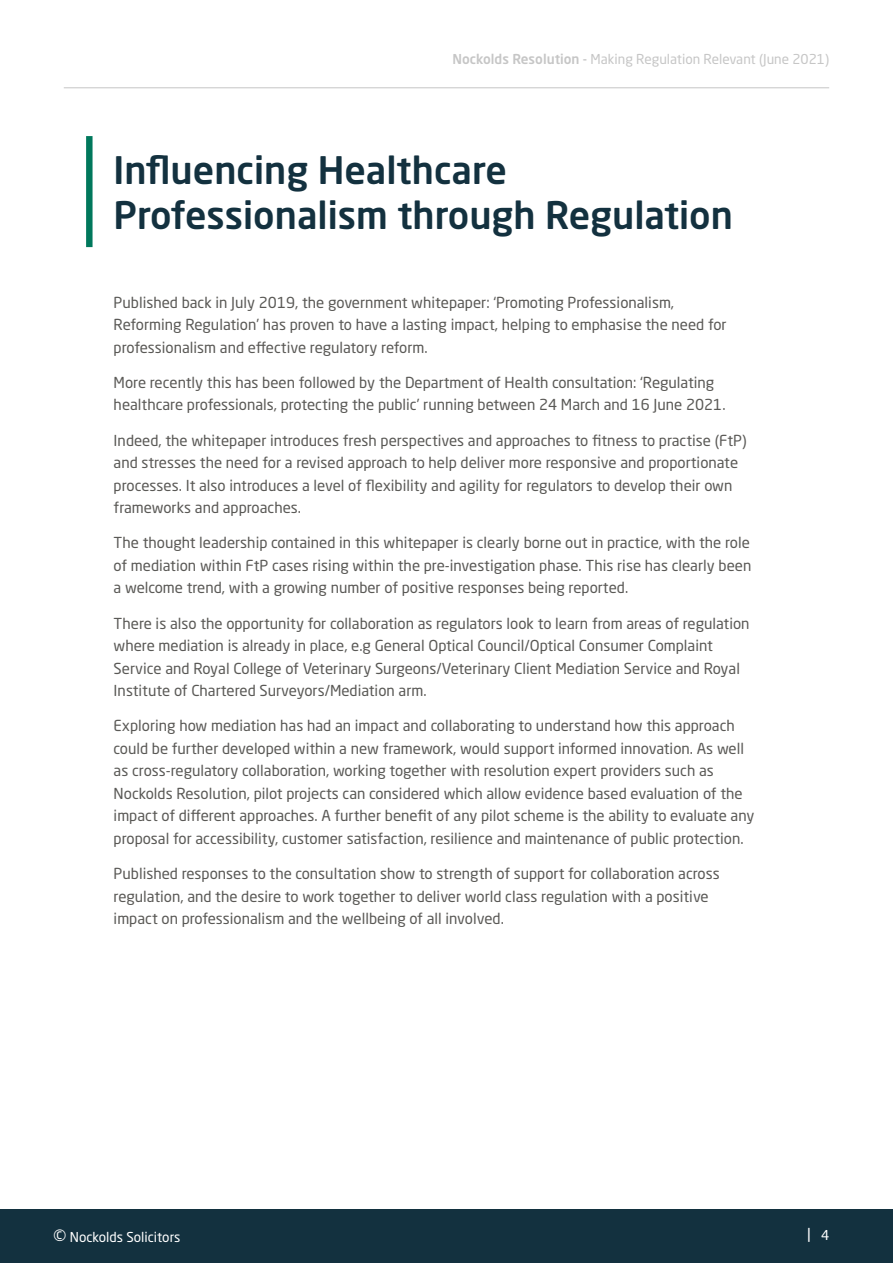
<style>
.page{position:relative;width:893px;height:1263px;background:#fff}
.page>*{position:absolute;margin:0;border:0;box-sizing:border-box;transform-origin:0 0}
.t1{font:500 37.5px/45px "Neo Sans Std";color:#13313f}
.t2{font:15px/22.5px "Neo Sans Std";color:#5a5956}
.t3{font:15px "Neo Sans Std";color:#fff}
.t4{font:13.5px "Neo Sans Std";color:#c6c6c6}
.t5{font:13.5px "Neo Sans Std";color:#fff}
.s1{font-weight:500}
.s2{font-size:18px}
</style>
<div class="page">
<div style="left:0;top:1209px;width:893px;height:54px;background:#13313f"></div>
<hr style="left:64px;top:87px;width:765px;height:1px;background:#c6c6c6">
<div style="left:86px;top:136px;width:7px;height:111px;background:#00785c"></div>
<p class="t4" style="left:453px;top:51px;width:378px"><span class="s1">Nockolds Resolution -</span> Making Regulation Relevant (June 2021)</p>
<h1 class="t1" style="left:114px;top:147px;width:621px">Influencing Healthcare<br>Professionalism through Regulation</h1>
<p class="t2" style="left:114px;top:291px;width:615px">Published back in July 2019, the government whitepaper: ‘Promoting Professionalism,<br>Reforming Regulation’ has proven to have a lasting impact, helping to emphasise the need for professionalism and effective regulatory reform.</p>
<p class="t2" style="left:114px;top:371px;width:613px">More recently this has been followed by the Department of Health consultation: ‘Regulating healthcare professionals, protecting the public’ running between 24 March and 16 June 2021.</p>
<p class="t2" style="left:114px;top:429px;width:635px">Indeed, the whitepaper introduces fresh perspectives and approaches to fitness to practise (FtP) and stresses the need for a revised approach to help deliver more responsive and proportionate processes. It also introduces a level of flexibility and agility for regulators to develop their own frameworks and approaches.</p>
<p class="t2" style="left:114px;top:531px;width:639px;text-align:justify">The thought leadership contained in this whitepaper is clearly borne out in practice, with the role of mediation within FtP cases rising within the pre-investigation phase. This rise has clearly been a welcome trend, with a growing number of positive responses being reported.</p>
<p class="t2" style="left:114px;top:612px;width:637px">There is also the opportunity for collaboration as regulators look to learn from areas of regulation where mediation is already in place, e.g General Optical Council/Optical Consumer Complaint Service and Royal College of Veterinary Surgeons/Veterinary Client Mediation Service and Royal Institute of Chartered Surveyors/Mediation arm.</p>
<p class="t2" style="left:114px;top:714px;width:642px">Exploring how mediation has had an impact and collaborating to understand how this approach could be further developed within a new framework, would support informed innovation. As well as cross-regulatory collaboration, working together with resolution expert providers such as Nockolds Resolution, pilot projects can considered which allow evidence based evaluation of the impact of different approaches. A further benefit of any pilot scheme is the ability to evaluate any proposal for accessibility, customer satisfaction, resilience and maintenance of public protection.</p>
<p class="t2" style="left:114px;top:862px;width:608px">Published responses to the consultation show to strength of support for collaboration across regulation, and the desire to work together to deliver world class regulation with a positive impact on professionalism and the wellbeing of all involved.</p>
<p class="t5" style="left:53px;top:1229px;width:129px"><span class="s2">©</span> Nockolds Solicitors</p>
<p class="t3" style="left:807px;top:1224px;width:23px">| <sub>4</sub></p>
</div>
